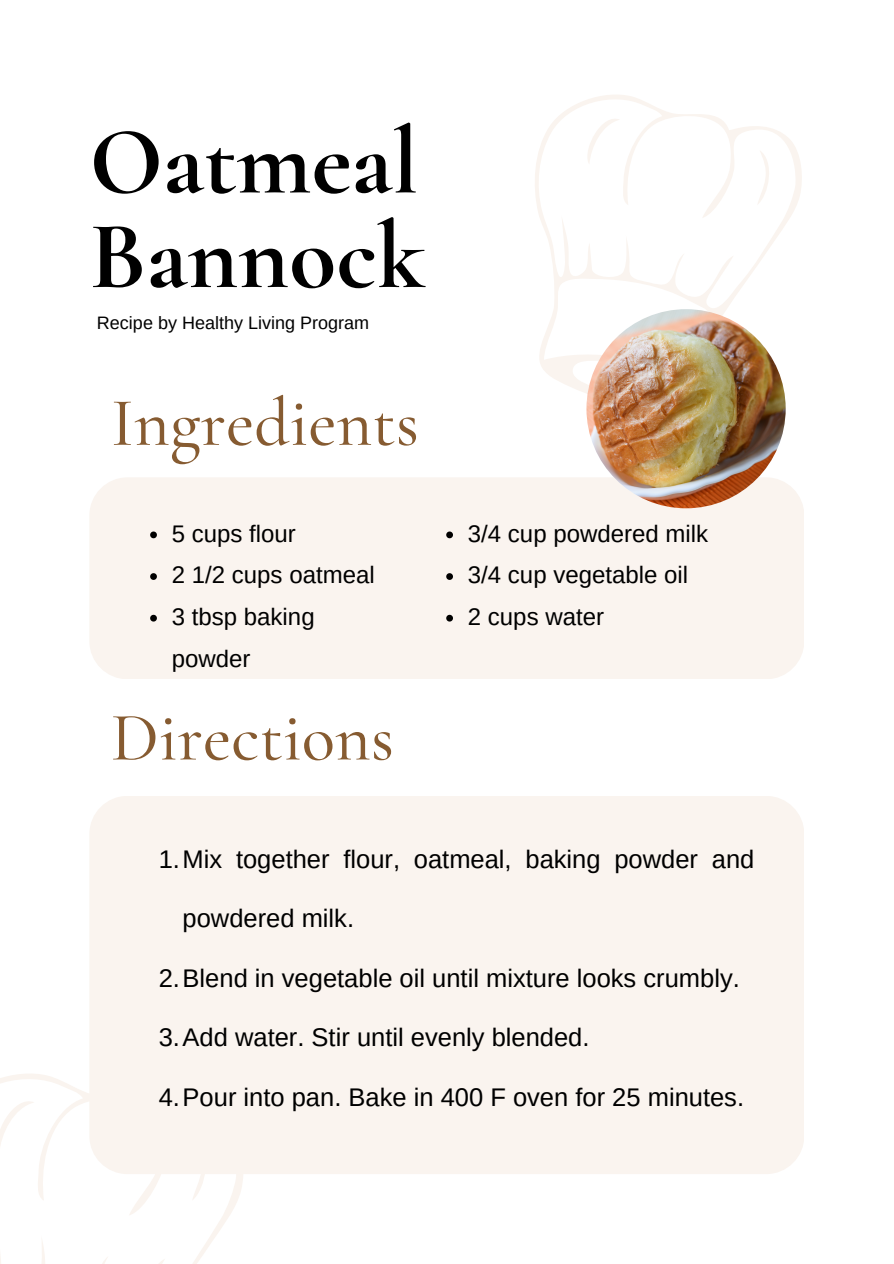
<style>
.page{position:relative;width:894px;height:1264px;background:#fff}
.page>*{position:absolute;margin:0;border:0;box-sizing:border-box;transform-origin:0 0}
.t1{font:700 96.45px/94.5px "Cormorant Garamond";color:#000}
.t2{font:500 69px "Cormorant Garamond";color:#865b31}
.t3{font:25.5px "Arimo";color:#000}
.t4{font:24px/41.7px "Arimo";color:#000}
.t5{font:18px "Arimo";color:#000}
</style>
<div class="page">
<div style="left:89px;top:796px;width:715px;height:378px;background:#faf4ef;border-radius:38px"></div>
<div style="left:89px;top:477px;width:715px;height:202px;background:#faf4ef;border-radius:38px"></div>
<svg style="left:535px;top:95px;width:267px;height:312px"></svg>
<svg style="left:0;top:1074px;width:243px;height:189px"></svg>
<img style="left:586px;top:309px;width:199px;height:199px;border-radius:50%">
<svg style="left:150px;top:531px;width:7px;height:7px"></svg>
<svg style="left:150px;top:573px;width:7px;height:7px"></svg>
<svg style="left:150px;top:615px;width:7px;height:6px"></svg>
<svg style="left:446px;top:531px;width:7px;height:7px"></svg>
<svg style="left:446px;top:573px;width:7px;height:7px"></svg>
<svg style="left:446px;top:615px;width:7px;height:6px"></svg>
<p class="t1" style="left:89px;top:114px;width:337px">Oatmeal<br>Bannock</p>
<p class="t5" style="left:97px;top:313px;width:273px">Recipe by Healthy Living Program</p>
<p class="t2" style="left:111px;top:381px;width:309px">Ingredients</p>
<p class="t4" style="left:172px;top:512px;width:126px">5 cups flour</p>
<p class="t4" style="left:172px;top:554px;width:204px">2 1/2 cups oatmeal</p>
<p class="t4" style="left:172px;top:595px;width:144px">3 tbsp baking powder</p>
<p class="t2" style="left:111px;top:695px;width:284px">Directions</p>
<p class="t4" style="left:468px;top:512px;width:242px">3/4 cup powdered milk</p>
<p class="t4" style="left:468px;top:554px;width:222px">3/4 cup vegetable oil</p>
<p class="t4" style="left:468px;top:595px;width:138px">2 cups water</p>
<p class="t3" style="left:159px;top:844px;width:597px">1.Mix together flour, oatmeal, baking powder and</p>
<p class="t3" style="left:182px;top:904px;width:173px">powdered milk.</p>
<p class="t3" style="left:159px;top:963px;width:582px">2.Blend in vegetable oil until mixture looks crumbly.</p>
<p class="t3" style="left:159px;top:1023px;width:432px">3.Add water. Stir until evenly blended.</p>
<p class="t3" style="left:159px;top:1083px;width:586px">4.Pour into pan. Bake in 400 F oven for 25 minutes.</p>
</div>
